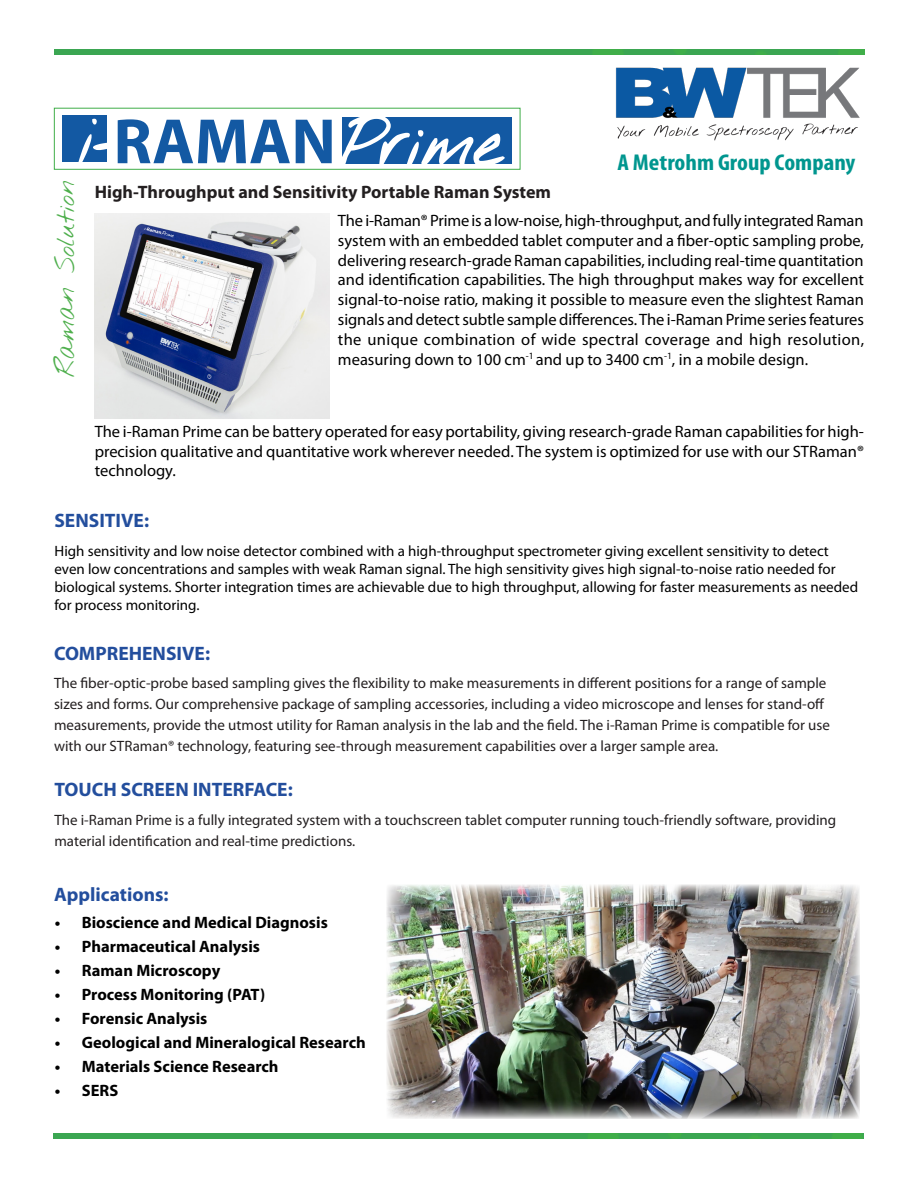
<style>
.page{position:relative;width:918px;height:1188px;background:#fff}
.page>*{position:absolute;margin:0;border:0;box-sizing:border-box;transform-origin:0 0}
.t1{font:700 64.5px "Myriad Pro";color:#1359a3}
.t2{font:700 condensed 22.95px "Myriad Pro";color:#00968f;scale:1.1 1}
.t3{font:21px "Nothing You Could Do";color:#4faf4d}
.t4{font:700 19.5px "Myriad Pro";color:#234e9d}
.t5{font:700 18px "Myriad Pro";color:#231f20}
.Normal__Web{font:16.5px/19.8px "Myriad Pro";color:#000;text-align:justify}
.t6{font:700 16.5px "Myriad Pro";color:#000}
.t7{font:15px/21px "Myriad Pro";color:#231f20}
.Normal__Web-2{font:15px/18px "Myriad Pro";color:#000}
.s1{font-family:"Nothing You Could Do";font-size:56.7px;color:#fff}
</style>
<div class="page">
<img style="left:53px;top:1134px;width:811px;height:5px">
<img style="left:54px;top:50px;width:810px;height:5px">
<img style="left:615px;top:67px;width:245px;height:74px">
<img style="left:387px;top:885px;width:473px;height:234px">
<div style="left:54px;top:108px;width:467px;height:62px;border:1px solid #40ae49"></div>
<div style="left:343px;top:117px;width:169px;height:47px;background:#1359a3"></div>
<div style="left:62px;top:116px;width:45px;height:46px;background:#1359a3"></div>
<svg style="left:78px;top:119px;width:29px;height:43px"></svg>
<img style="left:95px;top:214px;width:235px;height:205px">
<p class="t3" style="left:49px;top:377px;width:198px;rotate:-90deg">Raman Solution</p>
<p class="t1" style="left:113px;top:99px;width:391px">RAMAN<span class="s1">Prime</span></p>
<p class="t5" style="left:95px;top:180px;width:458px">High-Throughput and Sensitivity Portable Raman System</p>
<p class="t2" style="left:617px;top:148px;width:218px">A Metrohm Group Company</p>
<p class="Normal__Web" style="left:338px;top:210px;width:528px">The i-Raman® Prime is a low-noise, high-throughput, and fully integrated Raman system with an embedded tablet computer and a fiber-optic sampling probe, delivering research-grade Raman capabilities, including real-time quantitation and identification capabilities. The high throughput makes way for excellent signal-to-noise ratio, making it possible to measure even the slightest Raman signals and detect subtle sample differences. The i-Raman Prime series features the unique combination of wide spectral coverage and high resolution, measuring down to 100 cm<sup>-1</sup> and up to 3400 cm<sup>-1</sup>, in a mobile design.</p>
<p class="Normal__Web" style="left:95px;top:421px;width:771px">The i-Raman Prime can be battery operated for easy portability, giving research-grade Raman capabilities for high&shy;precision qualitative and quantitative work wherever needed. The system is optimized for use with our STRaman® technology.</p>
<p class="t4" style="left:54px;top:508px;width:96px">SENSITIVE:</p>
<p class="Normal__Web-2" style="left:54px;top:541px;width:805px">High sensitivity and low noise detector combined with a high-throughput spectrometer giving excellent sensitivity to detect even low concentrations and samples with weak Raman signal. The high sensitivity gives high signal-to-noise ratio needed for biological systems. Shorter integration times are achievable due to high throughput, allowing for faster measurements as needed for process monitoring.</p>
<p class="t4" style="left:54px;top:641px;width:158px">COMPREHENSIVE:</p>
<p class="t7" style="left:54px;top:672px;width:777px">The fiber-optic-probe based sampling gives the flexibility to make measurements in different positions for a range of sample sizes and forms. Our comprehensive package of sampling accessories, including a video microscope and lenses for stand-off measurements, provide the utmost utility for Raman analysis in the lab and the field. The i-Raman Prime is compatible for use with our STRaman® technology, featuring see-through measurement capabilities over a larger sample area.</p>
<p class="t4" style="left:54px;top:777px;width:240px">TOUCH SCREEN INTERFACE:</p>
<p class="t7" style="left:54px;top:809px;width:783px">The i-Raman Prime is a fully integrated system with a touchscreen tablet computer running touch-friendly software, providing material identification and real-time predictions.</p>
<p class="t4" style="left:54px;top:881px;width:116px">Applications:</p>
<p class="t6" style="left:55px;top:912px;width:274px">• Bioscience and Medical Diagnosis</p>
<p class="t6" style="left:55px;top:936px;width:207px">• Pharmaceutical Analysis</p>
<p class="t6" style="left:55px;top:960px;width:167px">• Raman Microscopy</p>
<p class="t6" style="left:55px;top:984px;width:212px">• Process Monitoring (PAT)</p>
<p class="t6" style="left:55px;top:1008px;width:154px">• Forensic Analysis</p>
<p class="t6" style="left:55px;top:1032px;width:312px">• Geological and Mineralogical Research</p>
<p class="t6" style="left:55px;top:1056px;width:225px">• Materials Science Research</p>
<p class="t6" style="left:55px;top:1080px;width:65px">• SERS</p>
</div>
